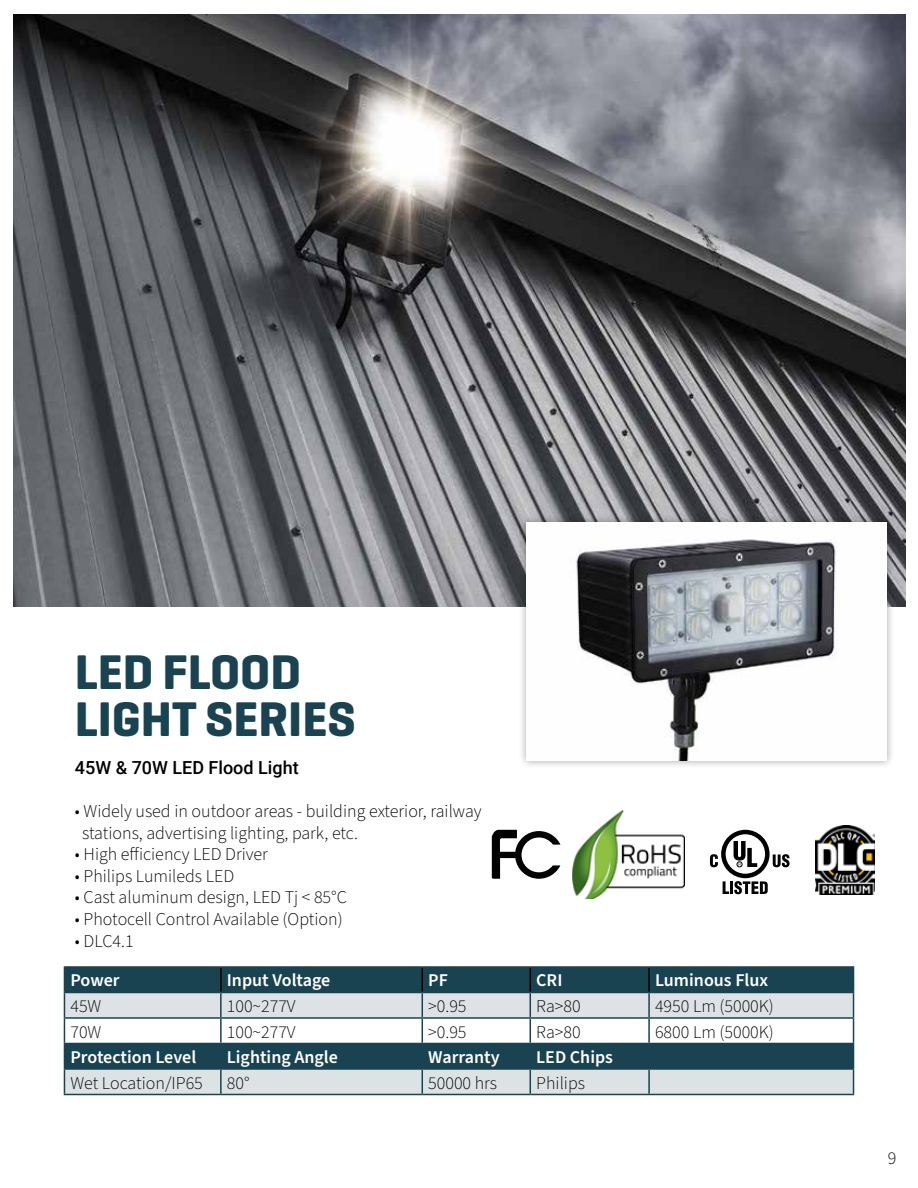
<style>
.page{position:relative;width:918px;height:1188px;background:#fff}
.page>*{position:absolute;margin:0;border:0;box-sizing:border-box;transform-origin:0 0}
.t1{font:700 49.5px/46.5px "Geogrotesque";color:#194350}
.t2{font:300 18px/21.6px "Source Sans Pro";color:#000}
.t3{font:600 18px "Source Sans Pro";color:#fff}
.t4{font:500 18px "Roboto";color:#000}
</style>
<div class="page">
<img style="left:14px;top:14px;width:891px;height:593px">
<div style="left:518px;top:514px;width:377px;height:255px;background:#000;opacity:.35"></div>
<img style="left:526px;top:523px;width:361px;height:237px">
<div style="left:65px;top:968px;width:788px;height:24px;background:#194350"></div>
<svg style="left:65px;top:993px;width:788px;height:101px;fill:#dde3e5"></svg>
<hr style="left:220px;top:968px;width:2px;height:24px;background:#000">
<hr style="left:648px;top:968px;width:2px;height:24px;background:#000">
<hr style="left:64px;top:966px;width:157px;height:2px;background:#194350">
<hr style="left:221px;top:966px;width:201px;height:2px;background:#194350">
<hr style="left:422px;top:966px;width:108px;height:2px;background:#194350">
<hr style="left:530px;top:966px;width:119px;height:2px;background:#194350">
<hr style="left:649px;top:966px;width:205px;height:2px;background:#194350">
<hr style="left:64px;top:1094px;width:157px;height:1px;background:#194350">
<hr style="left:220px;top:993px;width:2px;height:24px;background:#194350">
<hr style="left:220px;top:1019px;width:2px;height:24px;background:#194350">
<hr style="left:220px;top:1044px;width:2px;height:24px;background:#194350">
<hr style="left:220px;top:1070px;width:2px;height:24px;background:#194350">
<hr style="left:221px;top:1094px;width:201px;height:1px;background:#194350">
<svg style="left:422px;top:968px;width:1px;height:126px"></svg>
<hr style="left:422px;top:1094px;width:108px;height:1px;background:#194350">
<svg style="left:530px;top:968px;width:1px;height:126px"></svg>
<hr style="left:530px;top:1094px;width:119px;height:1px;background:#194350">
<hr style="left:648px;top:993px;width:2px;height:24px;background:#194350">
<hr style="left:648px;top:1019px;width:2px;height:24px;background:#194350">
<hr style="left:648px;top:1044px;width:2px;height:24px;background:#194350">
<hr style="left:648px;top:1070px;width:2px;height:24px;background:#194350">
<hr style="left:649px;top:1094px;width:205px;height:1px;background:#194350">
<hr style="left:64px;top:992px;width:157px;height:1px;background:#194350">
<hr style="left:221px;top:992px;width:201px;height:1px;background:#194350">
<hr style="left:422px;top:992px;width:108px;height:1px;background:#194350">
<hr style="left:530px;top:992px;width:119px;height:1px;background:#194350">
<hr style="left:649px;top:992px;width:205px;height:1px;background:#194350">
<hr style="left:64px;top:1017px;width:157px;height:2px;background:#194350">
<hr style="left:221px;top:1017px;width:201px;height:2px;background:#194350">
<hr style="left:422px;top:1017px;width:108px;height:2px;background:#194350">
<hr style="left:530px;top:1017px;width:119px;height:2px;background:#194350">
<hr style="left:649px;top:1017px;width:205px;height:2px;background:#194350">
<hr style="left:64px;top:1043px;width:157px;height:1px;background:#194350">
<svg style="left:64px;top:968px;width:1px;height:126px"></svg>
<hr style="left:221px;top:1043px;width:201px;height:1px;background:#194350">
<hr style="left:422px;top:1043px;width:108px;height:1px;background:#194350">
<hr style="left:530px;top:1043px;width:119px;height:1px;background:#194350">
<hr style="left:649px;top:1043px;width:205px;height:1px;background:#194350">
<svg style="left:853px;top:968px;width:1px;height:126px"></svg>
<hr style="left:64px;top:1068px;width:157px;height:2px;background:#194350">
<hr style="left:221px;top:1068px;width:201px;height:2px;background:#194350">
<hr style="left:422px;top:1068px;width:108px;height:2px;background:#194350">
<hr style="left:530px;top:1068px;width:119px;height:2px;background:#194350">
<hr style="left:649px;top:1068px;width:205px;height:2px;background:#194350">
<svg style="left:492px;top:830px;width:68px;height:49px"></svg>
<img style="left:572px;top:810px;width:112px;height:88px">
<svg style="left:723px;top:881px;width:45px;height:13px"></svg>
<svg style="left:773px;top:854px;width:17px;height:13px"></svg>
<svg style="left:721px;top:830px;width:49px;height:48px"></svg>
<div style="left:726px;top:834px;width:39px;height:40px;background:#fff;border-radius:50%"></div>
<svg style="left:734px;top:841px;width:23px;height:26px"></svg>
<svg style="left:710px;top:854px;width:8px;height:13px"></svg>
<img style="left:815px;top:826px;width:60px;height:68px">
<h1 class="t1" style="left:75px;top:649px;width:282px">LED FLOOD<br>LIGHT SERIES</h1>
<p class="t4" style="left:75px;top:755px;width:225px">45W &amp; 70W LED Flood Light</p>
<p class="t2" style="left:82px;top:801px;width:401px;text-indent:-7px">• Widely used in outdoor areas - building exterior, railway stations, advertising lighting, park, etc.</p>
<p class="t2" style="left:75px;top:844px;width:195px">• High efficiency LED Driver</p>
<p class="t2" style="left:75px;top:866px;width:161px">• Philips Lumileds LED</p>
<p class="t2" style="left:75px;top:887px;width:274px">• Cast aluminum design, LED Tj &lt; 85°C</p>
<p class="t2" style="left:75px;top:909px;width:269px">• Photocell Control Available (Option)</p>
<p class="t2" style="left:75px;top:930px;width:60px">• DLC4.1</p>
<p class="t3" style="left:70px;top:968px;width:51px">Power</p>
<p class="t3" style="left:227px;top:968px;width:105px">Input Voltage</p>
<p class="t3" style="left:428px;top:968px;width:21px">PF</p>
<p class="t3" style="left:536px;top:968px;width:28px">CRI</p>
<p class="t3" style="left:655px;top:968px;width:115px">Luminous Flux</p>
<p class="t2" style="left:70px;top:996px;width:32px">45W</p>
<p class="t2" style="left:227px;top:996px;width:70px">100~277V</p>
<p class="t2" style="left:428px;top:996px;width:40px">&gt;0.95</p>
<p class="t2" style="left:536px;top:996px;width:46px">Ra&gt;80</p>
<p class="t2" style="left:655px;top:996px;width:120px">4950 Lm (5000K)</p>
<p class="t2" style="left:70px;top:1021px;width:32px">70W</p>
<p class="t2" style="left:227px;top:1021px;width:70px">100~277V</p>
<p class="t2" style="left:428px;top:1021px;width:40px">&gt;0.95</p>
<p class="t2" style="left:536px;top:1021px;width:46px">Ra&gt;80</p>
<p class="t2" style="left:655px;top:1021px;width:120px">6800 Lm (5000K)</p>
<p class="t3" style="left:70px;top:1045px;width:127px">Protection Level</p>
<p class="t3" style="left:227px;top:1045px;width:113px">Lighting Angle</p>
<p class="t3" style="left:428px;top:1045px;width:73px">Warranty</p>
<p class="t3" style="left:536px;top:1045px;width:78px">LED Chips</p>
<p class="t2" style="left:70px;top:1072px;width:134px">Wet Location/IP65</p>
<p class="t2" style="left:227px;top:1072px;width:24px">80°</p>
<p class="t2" style="left:428px;top:1072px;width:70px">50000 hrs</p>
<p class="t2" style="left:536px;top:1072px;width:50px">Philips</p>
<p class="t2" style="left:888px;top:1148px;width:10px">9</p>
</div>
